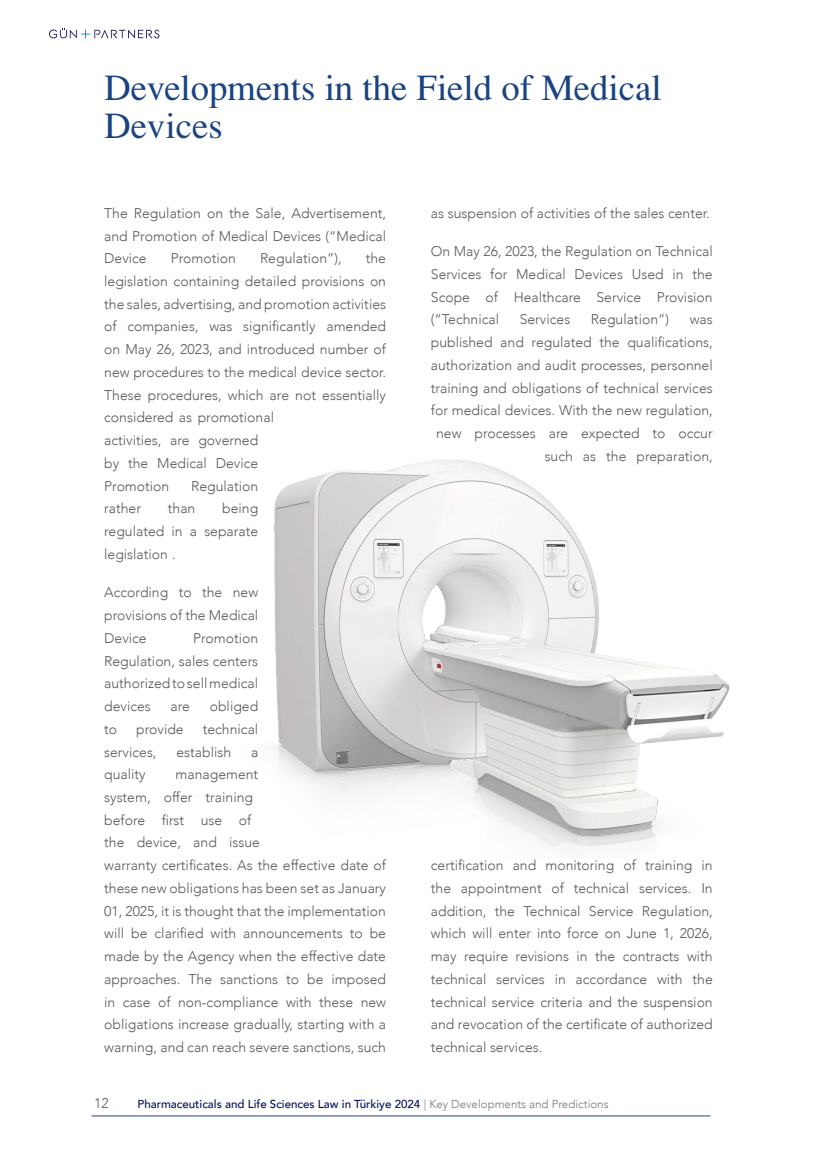
<style>
.page{position:relative;width:818px;height:1157px;background:#fff}
.page>*{position:absolute;margin:0;border:0;box-sizing:border-box;transform-origin:0 0}
.t1{font:36.75px/38.5px "Times Normal Tr";color:#1a4382}
.t2{font:300 14px/22.8px "Avenir";color:#59585b;text-align:justify}
.t3{font:500 11.55px "Avenir";color:#031059}
.s1{font-weight:300;color:#76787b}
</style>
<div class="page">
<hr style="left:92px;top:1115px;width:618px;height:1px;background:#1f4282">
<svg style="left:49px;top:28px;width:110px;height:11px"></svg>
<img style="left:274px;top:459px;width:456px;height:388px">
<p class="t1" style="left:104px;top:68px;width:559px">Developments in the Field of Medical<br>Devices</p>
<p class="t2" style="left:104px;top:201px;width:283px">The Regulation on the Sale, Advertisement, and Promotion of Medical Devices (“Medical Device</p>
<p class="t2" style="left:104px;top:247px;width:283px;text-align:left;text-indent:262px">the legislation containing detailed provisions on the sales, advertising, and promotion activities of companies, was significantly amended on May 26, 2023, and introduced number of new procedures to the medical device sector.<br>These procedures, which are not essentially considered as promotional<br>activities, are governed<br>by the Medical Device<br>Promotion</p>
<p class="t2" style="left:171px;top:247px;width:67px">Promotion</p>
<p class="t2" style="left:260px;top:247px;width:83px">Regulation”),</p>
<p class="t2" style="left:191px;top:474px;width:69px">Regulation</p>
<p class="t2" style="left:104px;top:497px;width:156px;text-indent:118px">being regulated in a separate legislation .</p>
<p class="t2" style="left:104px;top:581px;width:156px">According to the new provisions of the Medical Device</p>
<p class="t2" style="left:104px;top:497px;width:38px">rather</p>
<p class="t2" style="left:168px;top:497px;width:29px">than</p>
<p class="t2" style="left:104px;top:626px;width:156px;text-indent:89px">Promotion Regulation, sales centers authorized to sell medical devices</p>
<p class="t2" style="left:171px;top:694px;width:21px">are</p>
<p class="t2" style="left:210px;top:694px;width:50px">obliged</p>
<p class="t2" style="left:104px;top:717px;width:14px">to</p>
<p class="t2" style="left:136px;top:717px;width:49px">provide</p>
<p class="t2" style="left:203px;top:717px;width:57px">technical</p>
<p class="t2" style="left:104px;top:740px;width:54px">services,</p>
<p class="t2" style="left:176px;top:740px;width:56px">establish</p>
<p class="t2" style="left:251px;top:740px;width:9px">a</p>
<p class="t2" style="left:104px;top:763px;width:43px">quality</p>
<p class="t2" style="left:104px;top:763px;width:283px;text-align:left;text-indent:71px">management<br>system, offer training<br>before first use of<br>the device, and issue<br>warranty certificates. As the effective date of these new obligations has been set as January 01, 2025, it is thought that the implementation will be clarified with announcements to be made by the Agency when the effective date approaches. The sanctions to be imposed in case of non-compliance with these new obligations increase gradually, starting with a warning, and can reach severe sanctions, such</p>
<p class="t2" style="left:431px;top:201px;width:280px">as suspension of activities of the sales center.</p>
<p class="t2" style="left:431px;top:240px;width:283px">On May 26, 2023, the Regulation on Technical Services for Medical Devices Used in the Scope of Healthcare Service Provision (“Technical</p>
<p class="t2" style="left:519px;top:308px;width:52px">Services</p>
<p class="t2" style="left:591px;top:308px;width:80px">Regulation”)</p>
<p class="t2" style="left:431px;top:308px;width:283px;text-align:right">was<br>published and regulated the qualifications, authorization and audit processes, personnel training and obligations of technical services for medical devices. With the new regulation, new processes are expected to occur such as the preparation,</p>
<p class="t2" style="left:431px;top:854px;width:283px">certification and monitoring of training in the appointment of technical services. In addition, the Technical Service Regulation, which will enter into force on June 1, 2026, may require revisions in the contracts with technical services in accordance with the technical service criteria and the suspension and revocation of the certificate of authorized technical services.</p>
<p class="t2" style="left:94px;top:1091px;width:16px">12</p>
<p class="t3" style="left:137px;top:1093px;width:472px">Pharmaceuticals and Life Sciences Law in Türkiye 2024 <span class="s1">| Key Developments and Predictions</span></p>
</div>
